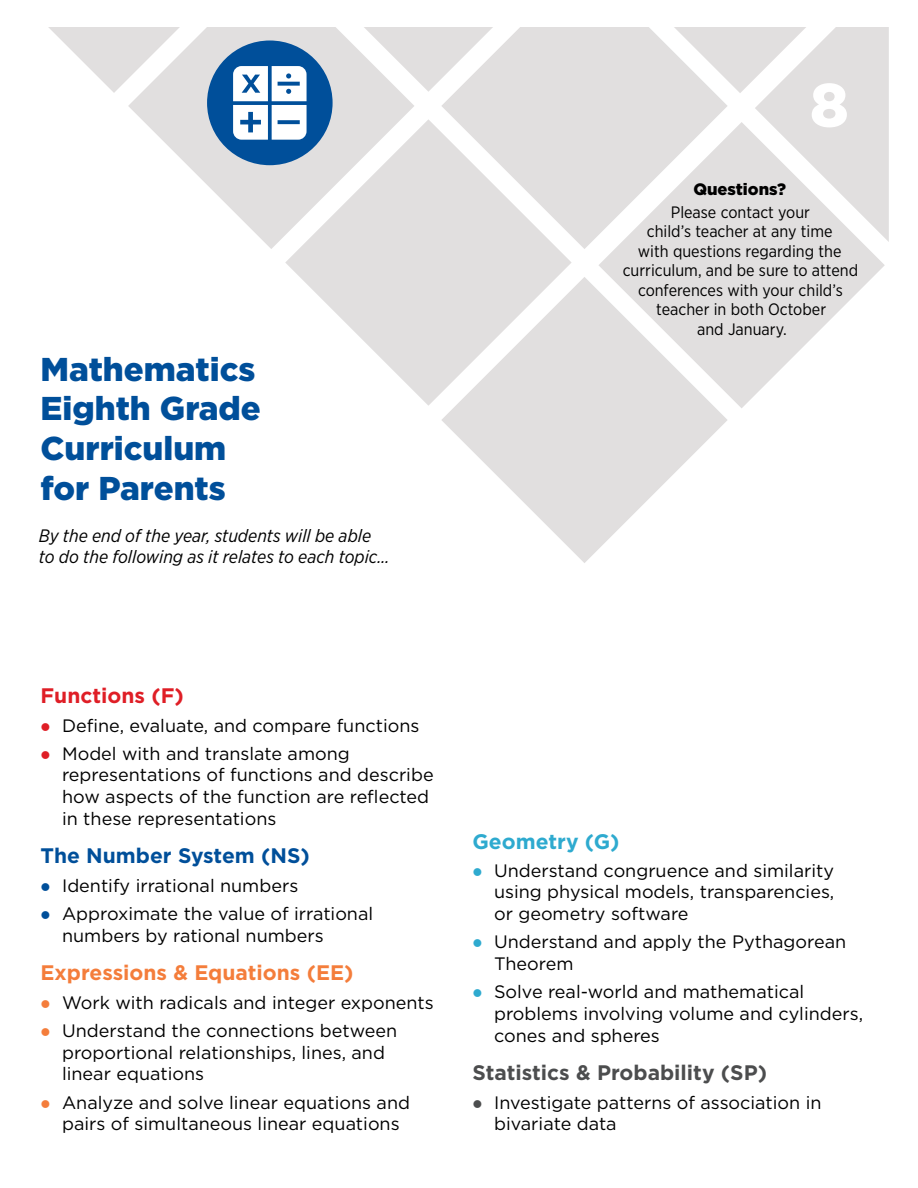
<style>
.page{position:relative;width:918px;height:1188px;background:#fff}
.page>*{position:absolute;margin:0;border:0;box-sizing:border-box;transform-origin:0 0}
.t1{font:900 61.2px "Gotham";color:#fff}
.t2{font:900 33px/39.6px "Gotham";color:#004f9a}
.t3{font:700 21px "Gotham";color:#4c4d4e}
.t4{font:700 21px "Gotham";color:#f47d3b}
.t5{font:700 21px "Gotham";color:#004f9a}
.t6{font:700 21px "Gotham";color:#df1e26}
.t7{font:700 21px "Gotham";color:#2eaacf}
.t8{font:18px/21.6px "Gotham";color:#000}
.t9{font:italic 18px/21.6px "Gotham Narrow";color:#000}
.t10{font:16.5px/19.5px "Gotham Narrow";color:#000;text-align:center}
.t11{font:900 16.5px "Gotham";color:#000}
</style>
<div class="page">
<svg style="left:48px;top:27px;width:841px;height:536px"></svg>
<div style="left:207px;top:41px;width:126px;height:124px;background:#004f9a;border-radius:50%"></div>
<svg style="left:233px;top:66px;width:74px;height:74px"></svg>
<h2 class="t2" style="left:40px;top:349px;width:222px">Mathematics<br>Eighth Grade<br>Curriculum for Parents</h2>
<p class="t9" style="left:39px;top:524px;width:352px">By the end of the year, students will be able to do the following as it relates to each topic…</p>
<h1 class="t1" style="left:810px;top:63px;width:40px">8</h1>
<p class="t11" style="left:693px;top:178px;width:94px">Questions?</p>
<p class="t10" style="left:623px;top:202px;width:237px">Please contact your<br>child’s teacher at any time<br>with questions regarding the curriculum, and be sure to attend conferences with your child’s teacher in both October<br>and January.</p>
<p class="t6" style="left:41px;top:682px;width:145px">Functions (F)</p>
<p class="t8" style="left:62px;top:711px;width:359px;line-height:28.3px">Define, evaluate, and compare functions<br>Model with and translate among</p>
<p class="t8" style="left:62px;top:764px;width:373px">representations of functions and describe how aspects of the function are reflected in these representations</p>
<p class="t5" style="left:41px;top:842px;width:271px">The Number System (NS)</p>
<p class="t8" style="left:62px;top:871px;width:313px;line-height:28.3px">Identify irrational numbers<br>Approximate the value of irrational</p>
<p class="t8" style="left:62px;top:924px;width:263px">numbers by rational numbers</p>
<p class="t4" style="left:41px;top:959px;width:315px">Expressions &amp; Equations (EE)</p>
<p class="t8" style="left:62px;top:988px;width:373px;line-height:28.3px">Work with radicals and integer exponents<br>Understand the connections between</p>
<p class="t8" style="left:62px;top:1041px;width:324px">proportional relationships, lines, and linear equations</p>
<p class="t8" style="left:62px;top:1091px;width:349px">Analyze and solve linear equations and pairs of simultaneous linear equations</p>
<p class="t7" style="left:472px;top:827px;width:149px">Geometry (G)</p>
<p class="t8" style="left:494px;top:859px;width:342px;text-align:justify">Understand congruence and similarity using physical models, transparencies, or geometry software</p>
<p class="t8" style="left:494px;top:931px;width:354px">Understand and apply the Pythagorean<br>Theorem</p>
<p class="t8" style="left:494px;top:981px;width:371px">Solve real-world and mathematical problems involving volume and cylinders, cones and spheres</p>
<p class="t3" style="left:472px;top:1059px;width:296px">Statistics &amp; Probability (SP)</p>
<p class="t8" style="left:494px;top:1091px;width:329px">Investigate patterns of association in bivariate data</p>
</div>
